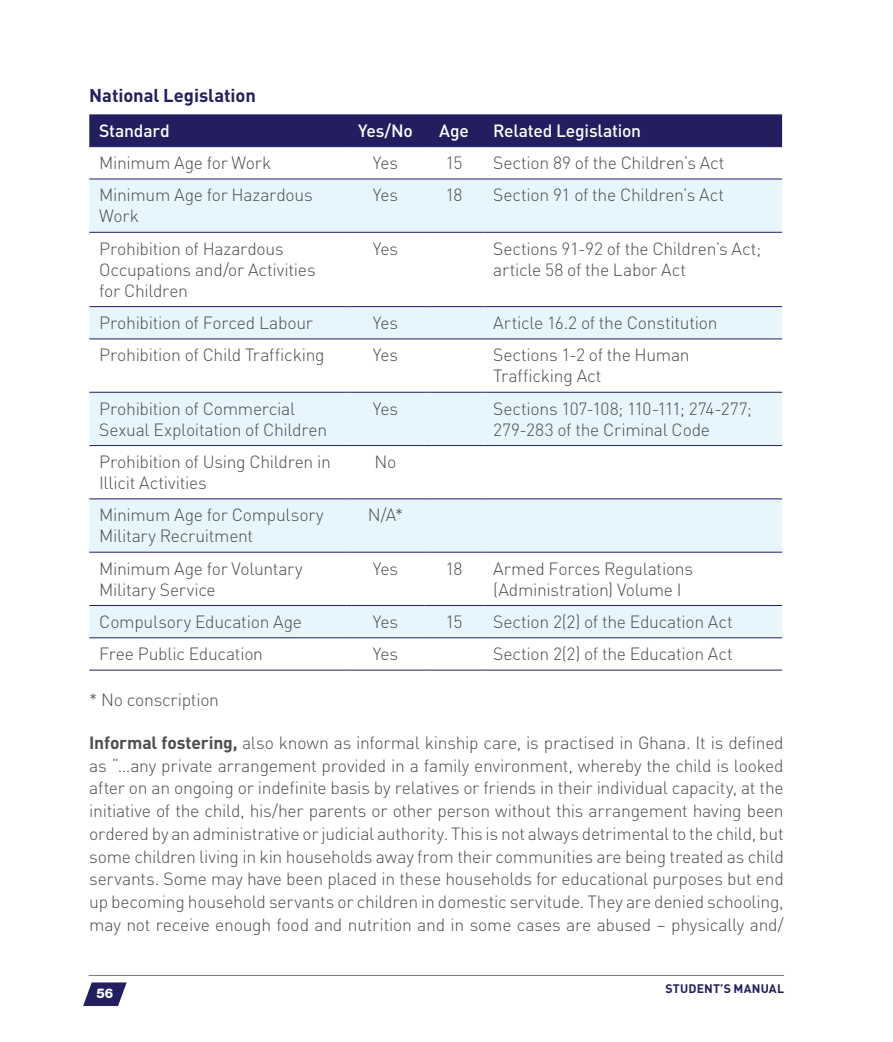
<style>
.page{position:relative;width:893px;height:1042px;background:#fff}
.page>*{position:absolute;margin:0;border:0;box-sizing:border-box;transform-origin:0 0}
.t1{font:700 18.38px "DINOT";letter-spacing:-.005em;color:#231e60}
.t2{font:300 17.5px/21px "DINOT";letter-spacing:-.015em;color:#4d4d4f}
.t3{font:500 17.5px "DINOT";letter-spacing:-.015em;color:#fff}
.t4{font:800 13.3px "Helvetica Neue LT Std";color:#fff}
.t5{font:700 12.25px "DINOT";letter-spacing:.015em;color:#231e60}
.s1{font-weight:700}
</style>
<div class="page">
<div style="left:89px;top:114px;width:693px;height:32px;background:#231e60"></div>
<svg style="left:89px;top:180px;width:693px;height:457px"></svg>
<hr style="left:89px;top:146px;width:257px;height:1px;background:#231e60">
<hr style="left:346px;top:146px;width:79px;height:1px;background:#231e60">
<hr style="left:425px;top:146px;width:58px;height:1px;background:#231e60">
<hr style="left:483px;top:146px;width:299px;height:1px;background:#231e60">
<hr style="left:89px;top:179px;width:257px;height:1px;background:#231e60">
<hr style="left:346px;top:179px;width:79px;height:1px;background:#231e60">
<hr style="left:425px;top:179px;width:58px;height:1px;background:#231e60">
<hr style="left:483px;top:179px;width:299px;height:1px;background:#231e60">
<hr style="left:89px;top:232px;width:257px;height:1px;background:#231e60">
<hr style="left:346px;top:232px;width:79px;height:1px;background:#231e60">
<hr style="left:425px;top:232px;width:58px;height:1px;background:#231e60">
<hr style="left:483px;top:232px;width:299px;height:1px;background:#231e60">
<hr style="left:89px;top:306px;width:257px;height:1px;background:#231e60">
<hr style="left:346px;top:306px;width:79px;height:1px;background:#231e60">
<hr style="left:425px;top:306px;width:58px;height:1px;background:#231e60">
<hr style="left:483px;top:306px;width:299px;height:1px;background:#231e60">
<hr style="left:89px;top:338px;width:257px;height:1px;background:#231e60">
<hr style="left:346px;top:338px;width:79px;height:1px;background:#231e60">
<hr style="left:425px;top:338px;width:58px;height:1px;background:#231e60">
<hr style="left:483px;top:338px;width:299px;height:1px;background:#231e60">
<hr style="left:89px;top:392px;width:257px;height:1px;background:#231e60">
<hr style="left:346px;top:392px;width:79px;height:1px;background:#231e60">
<hr style="left:425px;top:392px;width:58px;height:1px;background:#231e60">
<hr style="left:483px;top:392px;width:299px;height:1px;background:#231e60">
<hr style="left:89px;top:445px;width:257px;height:1px;background:#231e60">
<hr style="left:346px;top:445px;width:79px;height:1px;background:#231e60">
<hr style="left:425px;top:445px;width:58px;height:1px;background:#231e60">
<hr style="left:483px;top:445px;width:299px;height:1px;background:#231e60">
<hr style="left:89px;top:498px;width:257px;height:1px;background:#231e60">
<hr style="left:346px;top:498px;width:79px;height:1px;background:#231e60">
<hr style="left:425px;top:498px;width:58px;height:1px;background:#231e60">
<hr style="left:483px;top:498px;width:299px;height:1px;background:#231e60">
<hr style="left:89px;top:552px;width:257px;height:1px;background:#231e60">
<hr style="left:346px;top:552px;width:79px;height:1px;background:#231e60">
<hr style="left:425px;top:552px;width:58px;height:1px;background:#231e60">
<hr style="left:483px;top:552px;width:299px;height:1px;background:#231e60">
<hr style="left:89px;top:605px;width:257px;height:1px;background:#231e60">
<hr style="left:346px;top:605px;width:79px;height:1px;background:#231e60">
<hr style="left:425px;top:605px;width:58px;height:1px;background:#231e60">
<hr style="left:483px;top:605px;width:299px;height:1px;background:#231e60">
<hr style="left:89px;top:637px;width:257px;height:1px;background:#231e60">
<hr style="left:346px;top:637px;width:79px;height:1px;background:#231e60">
<hr style="left:425px;top:637px;width:58px;height:1px;background:#231e60">
<hr style="left:483px;top:637px;width:299px;height:1px;background:#231e60">
<hr style="left:89px;top:670px;width:257px;height:1px;background:#231e60">
<hr style="left:346px;top:670px;width:79px;height:1px;background:#231e60">
<hr style="left:425px;top:670px;width:58px;height:1px;background:#231e60">
<hr style="left:483px;top:670px;width:299px;height:1px;background:#231e60">
<svg style="left:83px;top:982px;width:44px;height:24px"></svg>
<hr style="left:89px;top:975px;width:695px;height:1px;background:#77787b">
<p class="t1" style="left:89px;top:84px;width:168px">National Legislation</p>
<p class="t3" style="left:99px;top:119px;width:72px">Standard</p>
<p class="t3" style="left:358px;top:119px;width:56px">Yes/No</p>
<p class="t3" style="left:439px;top:119px;width:31px">Age</p>
<p class="t3" style="left:493px;top:119px;width:149px">Related Legislation</p>
<p class="t2" style="left:99px;top:152px;width:174px">Minimum Age for Work</p>
<p class="t2" style="left:373px;top:152px;width:27px">Yes</p>
<p class="t2" style="left:446px;top:152px;width:18px">15</p>
<p class="t2" style="left:493px;top:152px;width:233px">Section 89 of the Children’s Act</p>
<p class="t2" style="left:99px;top:184px;width:215px">Minimum Age for Hazardous<br>Work</p>
<p class="t2" style="left:373px;top:184px;width:27px">Yes</p>
<p class="t2" style="left:445px;top:184px;width:19px">18</p>
<p class="t2" style="left:493px;top:184px;width:232px">Section 91 of the Children’s Act</p>
<p class="t2" style="left:99px;top:238px;width:218px">Prohibition of Hazardous<br>Occupations and/or Activities for Children</p>
<p class="t2" style="left:373px;top:238px;width:27px">Yes</p>
<p class="t2" style="left:493px;top:238px;width:269px">Sections 91-92 of the Children’s Act; article 58 of the Labor Act</p>
<p class="t2" style="left:99px;top:312px;width:215px">Prohibition of Forced Labour</p>
<p class="t2" style="left:373px;top:312px;width:27px">Yes</p>
<p class="t2" style="left:493px;top:312px;width:226px">Article 16.2 of the Constitution</p>
<p class="t2" style="left:99px;top:344px;width:227px">Prohibition of Child Trafficking</p>
<p class="t2" style="left:373px;top:344px;width:27px">Yes</p>
<p class="t2" style="left:493px;top:344px;width:198px">Sections 1-2 of the Human<br>Trafficking Act</p>
<p class="t2" style="left:99px;top:398px;width:229px">Prohibition of Commercial<br>Sexual Exploitation of Children</p>
<p class="t2" style="left:373px;top:398px;width:27px">Yes</p>
<p class="t2" style="left:493px;top:398px;width:260px">Sections 107-108; 110-111; 274-277;<br>279-283 of the Criminal Code</p>
<p class="t2" style="left:99px;top:451px;width:233px">Prohibition of Using Children in<br>Illicit Activities</p>
<p class="t2" style="left:375px;top:451px;width:23px">No</p>
<p class="t2" style="left:99px;top:504px;width:226px">Minimum Age for Compulsory<br>Military Recruitment</p>
<p class="t2" style="left:368px;top:504px;width:37px">N/A*</p>
<p class="t2" style="left:99px;top:557px;width:205px">Minimum Age for Voluntary<br>Military Service</p>
<p class="t2" style="left:373px;top:557px;width:27px">Yes</p>
<p class="t2" style="left:445px;top:557px;width:19px">18</p>
<p class="t2" style="left:493px;top:557px;width:201px">Armed Forces Regulations (Administration) Volume I</p>
<p class="t2" style="left:99px;top:611px;width:204px">Compulsory Education Age</p>
<p class="t2" style="left:373px;top:611px;width:27px">Yes</p>
<p class="t2" style="left:446px;top:611px;width:18px">15</p>
<p class="t2" style="left:493px;top:611px;width:241px">Section 2(2) of the Education Act</p>
<p class="t2" style="left:99px;top:643px;width:165px">Free Public Education</p>
<p class="t2" style="left:373px;top:643px;width:27px">Yes</p>
<p class="t2" style="left:493px;top:643px;width:241px">Section 2(2) of the Education Act</p>
<p class="t2" style="left:89px;top:689px;width:131px">* No conscription</p>
<p class="t2" style="left:89px;top:731px;width:696px;line-height:22.8px;text-align:justify"><span class="s1">Informal fostering,</span> also known as informal kinship care, is practised in Ghana. It is defined as “…any private arrangement provided in a family environment, whereby the child is looked after on an ongoing or indefinite basis by relatives or friends in their individual capacity, at the initiative of the child, his/her parents or other person without this arrangement having been ordered by an administrative or judicial authority. This is not always detrimental to the child, but some children living in kin households away from their communities are being treated as child servants. Some may have been placed in these households for educational purposes but end up becoming household servants or children in domestic servitude. They are denied schooling, may not receive enough food and nutrition and in some cases are abused – physically and/</p>
<p class="t4" style="left:96px;top:986px;width:19px">56</p>
<p class="t5" style="left:665px;top:981px;width:120px">STUDENT’S MANUAL</p>
</div>
